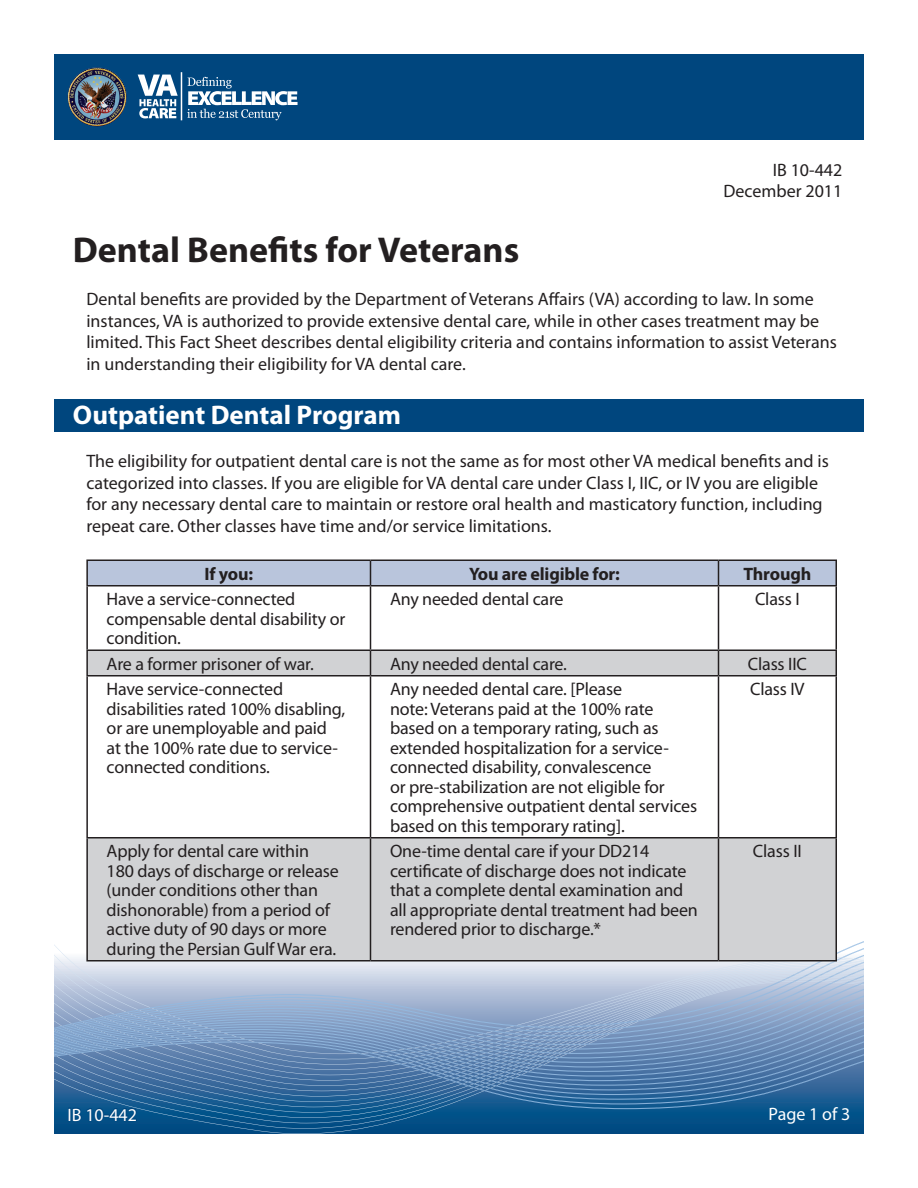
<style>
.page{position:relative;width:918px;height:1188px;background:#fff}
.page>*{position:absolute;margin:0;border:0;box-sizing:border-box;transform-origin:0 0}
.Bold_Header{font:700 36px "Myriad Pro";color:#231f20}
.Header_-_White{font:700 27px "Myriad Pro";color:#fff}
.Body_Text__indent_ri{font:18px/19.5px "Myriad Pro";letter-spacing:-.01em;color:#231f20}
.Body_Text__indent_ri-2{font:700 18px "Myriad Pro";letter-spacing:-.01em;color:#231f20}
.t1{font:18px "Myriad Pro";color:#fff}
</style>
<div class="page">
<div style="left:54px;top:399px;width:810px;height:32px;background:#00467e"></div>
<div style="left:54px;top:54px;width:810px;height:86px;background:#00467e"></div>
<div style="left:54px;top:1129px;width:810px;height:5px;background:#004980"></div>
<div style="left:54px;top:1123px;width:810px;height:6px;background:#004c83"></div>
<svg style="left:54px;top:1118px;width:810px;height:5px;fill:#034f86"></svg>
<svg style="left:54px;top:1113px;width:810px;height:5px;fill:#005289"></svg>
<svg style="left:54px;top:1107px;width:810px;height:6px;fill:#07558c"></svg>
<svg style="left:54px;top:1102px;width:810px;height:5px;fill:#14598f"></svg>
<svg style="left:54px;top:1097px;width:810px;height:5px;fill:#1c5d93"></svg>
<svg style="left:54px;top:1091px;width:810px;height:6px;fill:#2c6196"></svg>
<svg style="left:54px;top:941px;width:810px;height:113px"></svg>
<svg style="left:54px;top:968px;width:756px;height:123px"></svg>
<svg style="left:175px;top:1038px;width:689px;height:2px"></svg>
<svg style="left:170px;top:1036px;width:694px;height:2px"></svg>
<svg style="left:166px;top:1034px;width:698px;height:2px"></svg>
<svg style="left:162px;top:961px;width:702px;height:73px"></svg>
<svg style="left:158px;top:959px;width:698px;height:73px"></svg>
<svg style="left:154px;top:958px;width:690px;height:71px"></svg>
<svg style="left:150px;top:962px;width:681px;height:64px"></svg>
<svg style="left:138px;top:75px;width:40px;height:43px"></svg>
<svg style="left:187px;top:77px;width:111px;height:43px"></svg>
<hr style="left:181px;top:72px;width:1px;height:48px;background:#fff">
<img style="left:68px;top:68px;width:28px;height:52px">
<svg style="left:88px;top:651px;width:748px;height:309px"></svg>
<hr style="left:86px;top:560px;width:284px;height:1px;background:#231f20">
<hr style="left:86px;top:561px;width:2px;height:24px;background:#231f20">
<div style="left:87px;top:560px;width:750px;height:25px;background:#b9c5dc"></div>
<hr style="left:86px;top:585px;width:284px;height:1px;background:#231f20">
<hr style="left:86px;top:586px;width:2px;height:64px;background:#231f20">
<hr style="left:370px;top:585px;width:348px;height:1px;background:#231f20">
<hr style="left:370px;top:586px;width:1px;height:64px;background:#231f20">
<hr style="left:718px;top:585px;width:119px;height:1px;background:#231f20">
<hr style="left:718px;top:586px;width:1px;height:64px;background:#231f20">
<hr style="left:836px;top:586px;width:1px;height:64px;background:#231f20">
<hr style="left:86px;top:650px;width:284px;height:1px;background:#231f20">
<hr style="left:86px;top:651px;width:2px;height:24px;background:#231f20">
<hr style="left:370px;top:650px;width:348px;height:1px;background:#231f20">
<svg style="left:370px;top:651px;width:1px;height:24px"></svg>
<hr style="left:718px;top:650px;width:119px;height:1px;background:#231f20">
<svg style="left:718px;top:651px;width:1px;height:24px"></svg>
<svg style="left:836px;top:651px;width:1px;height:24px"></svg>
<hr style="left:86px;top:675px;width:284px;height:1px;background:#231f20">
<hr style="left:86px;top:676px;width:2px;height:161px;background:#231f20">
<hr style="left:370px;top:675px;width:348px;height:1px;background:#231f20">
<hr style="left:370px;top:676px;width:1px;height:161px;background:#231f20">
<hr style="left:718px;top:675px;width:119px;height:1px;background:#231f20">
<hr style="left:718px;top:676px;width:1px;height:161px;background:#231f20">
<hr style="left:836px;top:676px;width:1px;height:161px;background:#231f20">
<hr style="left:86px;top:837px;width:284px;height:1px;background:#231f20">
<hr style="left:86px;top:838px;width:2px;height:122px;background:#231f20">
<hr style="left:370px;top:837px;width:348px;height:1px;background:#231f20">
<hr style="left:370px;top:838px;width:1px;height:122px;background:#231f20">
<hr style="left:718px;top:837px;width:119px;height:1px;background:#231f20">
<hr style="left:718px;top:838px;width:1px;height:122px;background:#231f20">
<hr style="left:836px;top:838px;width:1px;height:122px;background:#231f20">
<hr style="left:86px;top:960px;width:284px;height:2px;background:#231f20">
<hr style="left:370px;top:960px;width:348px;height:2px;background:#231f20">
<hr style="left:718px;top:960px;width:119px;height:2px;background:#231f20">
<svg style="left:68px;top:1104px;width:70px;height:18px"></svg>
<p class="Body_Text__indent_ri" style="left:773px;top:159px;width:71px">IB 10-442</p>
<p class="Body_Text__indent_ri" style="left:723px;top:181px;width:120px">December 2011</p>
<p class="Bold_Header" style="left:73px;top:226px;width:448px">Dental Benefits for Veterans</p>
<p class="Body_Text__indent_ri" style="left:86px;top:288px;width:752px;line-height:21.6px">Dental benefits are provided by the Department of Veterans Affairs (VA) according to law. In some instances, VA is authorized to provide extensive dental care, while in other cases treatment may be limited. This Fact Sheet describes dental eligibility criteria and contains information to assist Veterans in understanding their eligibility for VA dental care.</p>
<p class="Header_-_White" style="left:73px;top:397px;width:330px">Outpatient Dental Program</p>
<p class="Body_Text__indent_ri" style="left:86px;top:450px;width:744px;line-height:21.6px">The eligibility for outpatient dental care is not the same as for most other VA medical benefits and is categorized into classes. If you are eligible for VA dental care under Class I, IIC, or IV you are eligible for any necessary dental care to maintain or restore oral health and masticatory function, including repeat care. Other classes have time and/or service limitations.</p>
<p class="Body_Text__indent_ri-2" style="left:205px;top:562px;width:50px">If you:</p>
<p class="Body_Text__indent_ri-2" style="left:469px;top:562px;width:152px">You are eligible for:</p>
<p class="Body_Text__indent_ri-2" style="left:743px;top:562px;width:69px">Through</p>
<p class="Body_Text__indent_ri" style="left:107px;top:589px;width:240px">Have a service-connected compensable dental disability or condition.</p>
<p class="Body_Text__indent_ri" style="left:390px;top:589px;width:175px">Any needed dental care</p>
<p class="Body_Text__indent_ri" style="left:755px;top:589px;width:46px">Class I</p>
<p class="Body_Text__indent_ri" style="left:107px;top:654px;width:209px">Are a former prisoner of war.</p>
<p class="Body_Text__indent_ri" style="left:390px;top:654px;width:178px">Any needed dental care.</p>
<p class="Body_Text__indent_ri" style="left:748px;top:654px;width:61px">Class IIC</p>
<p class="Body_Text__indent_ri" style="left:107px;top:679px;width:240px">Have service-connected disabilities rated 100% disabling, or are unemployable and paid at the 100% rate due to service&shy;connected conditions.</p>
<p class="Body_Text__indent_ri" style="left:390px;top:679px;width:309px">Any needed dental care. [Please<br>note: Veterans paid at the 100% rate based on a temporary rating, such as extended hospitalization for a service&shy;connected disability, convalescence<br>or pre-stabilization are not eligible for comprehensive outpatient dental services based on this temporary rating].</p>
<p class="Body_Text__indent_ri" style="left:750px;top:679px;width:56px">Class IV</p>
<p class="Body_Text__indent_ri" style="left:107px;top:841px;width:234px">Apply for dental care within<br>180 days of discharge or release (under conditions other than dishonorable) from a period of active duty of 90 days or more during the Persian Gulf War era.</p>
<p class="Body_Text__indent_ri" style="left:390px;top:841px;width:309px">One-time dental care if your DD214 certificate of discharge does not indicate that a complete dental examination and all appropriate dental treatment had been rendered prior to discharge.*</p>
<p class="Body_Text__indent_ri" style="left:753px;top:841px;width:50px">Class II</p>
<p class="t1" style="left:68px;top:1103px;width:71px">IB 10-442</p>
<p class="t1" style="left:769px;top:1103px;width:83px">Page 1 of 3</p>
</div>
